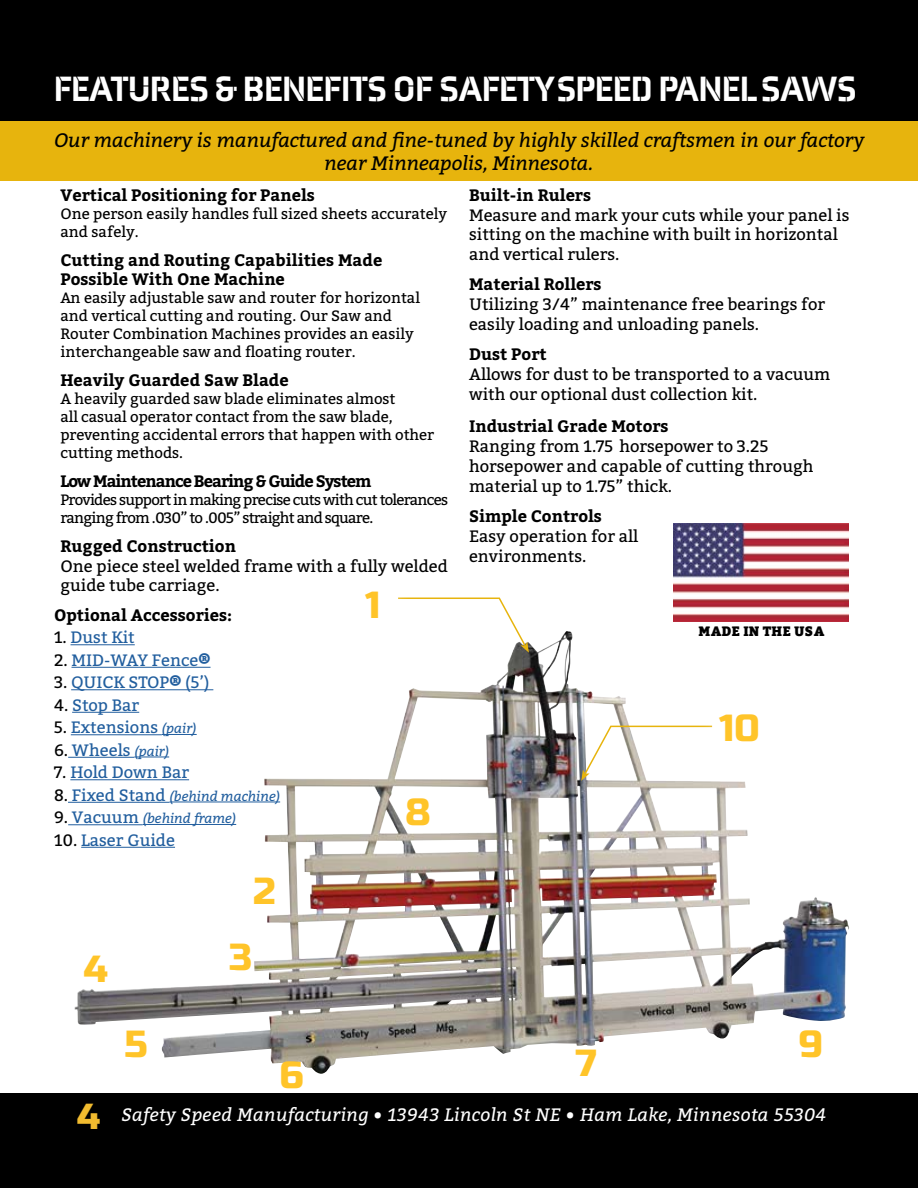
<style>
.page{position:relative;width:918px;height:1188px;background:#fff}
.page>*{position:absolute;margin:0;border:0;box-sizing:border-box;transform-origin:0 0}
.t1{font:600 51px "Dapifer";letter-spacing:-.02em;color:#fff}
.TableOfContents{font:37.5px "Russo One";color:#ffc429}
.TableOfContents-2{font:900 36px "Axia Stencil";letter-spacing:-.02em;color:#fff}
.t2{font:italic 19.5px/23.4px "Bitter";color:#000;text-align:center}
.t3{font:italic 18px "Bitter";letter-spacing:.02em;color:#fff}
.t4{font:16.5px/19.8px "Bitter";color:#000}
.t5{font:700 16.5px/19.8px "Bitter";color:#000}
.t6{font:16.5px "Bitter";color:#215e9e}
.t7{font:700 16.5px "Bitter";letter-spacing:-.06em;color:#000}
.t8{font:15px/18px "Bitter";letter-spacing:-.005em;color:#000}
.t9{font:15px/18px "Bitter";letter-spacing:-.05em;color:#000}
.t10{font:italic 13.5px "Bitter";color:#215e9e}
.TableOfContents-3{font:900 13.5px "Bitter";letter-spacing:.01em;color:#000}
.s1{color:#000}
.s2{font-weight:900}
.s3{font-style:italic;font-size:13.5px}
.s4{font-style:normal;font-size:16.5px;color:#000}
.s5{font-style:normal;font-size:16.5px}
.s6{font-family:"Russo One";font-style:normal;font-size:36px;color:#f1bb2f}
</style>
<div class="page">
<div style="left:0;top:1093px;width:918px;height:95px;background:#000"></div>
<div style="left:0;top:0;width:918px;height:122px;background:#000"></div>
<div style="left:0;top:122px;width:918px;height:59px;background:#e7b40d"></div>
<hr style="left:71px;top:644px;width:64px;height:1px;background:#215e9e">
<hr style="left:71px;top:667px;width:140px;height:1px;background:#215e9e">
<hr style="left:71px;top:689px;width:142px;height:1px;background:#215e9e">
<hr style="left:72px;top:712px;width:67px;height:1px;background:#215e9e">
<hr style="left:71px;top:734px;width:91px;height:1px;background:#215e9e">
<hr style="left:68px;top:757px;width:66px;height:1px;background:#215e9e">
<hr style="left:70px;top:779px;width:119px;height:1px;background:#215e9e">
<hr style="left:68px;top:802px;width:102px;height:1px;background:#215e9e">
<hr style="left:68px;top:824px;width:75px;height:1px;background:#215e9e">
<img style="left:75px;top:634px;width:774px;height:440px">
<img style="left:674px;top:524px;width:174px;height:97px">
<svg style="left:581px;top:725px;width:133px;height:56px"></svg>
<svg style="left:397px;top:597px;width:132px;height:56px"></svg>
<h1 class="t1" style="left:313px;top:55px;width:321px">Product Name</h1>
<p class="TableOfContents-2" style="left:54px;top:67px;width:804px">FEATURES &amp; BENEFITS OF SAFETY SPEED PANEL SAWS</p>
<p class="t2" style="left:54px;top:128px;width:812px">Our machinery is manufactured and fine-tuned by highly skilled craftsmen in our factory near Minneapolis, Minnesota.</p>
<p class="t5" style="left:60px;top:186px;width:256px">Vertical Positioning for Panels</p>
<p class="t8" style="left:60px;top:204px;width:388px">One person easily handles full sized sheets accurately and safely.</p>
<p class="t5" style="left:60px;top:250px;width:323px">Cutting and Routing Capabilities Made<br>Possible With One Machine</p>
<p class="t8" style="left:60px;top:289px;width:361px">An easily adjustable saw and router for horizontal and vertical cutting and routing. Our Saw and Router Combination Machines provides an easily interchangeable saw and floating router.</p>
<p class="t5" style="left:60px;top:371px;width:230px">Heavily Guarded Saw Blade</p>
<p class="t8" style="left:60px;top:389px;width:375px">A heavily guarded saw blade eliminates almost<br>all casual operator contact from the saw blade, preventing accidental errors that happen with other cutting methods.</p>
<p class="t7" style="left:60px;top:470px;width:313px">Low Maintenance Bearing &amp; Guide System</p>
<p class="t9" style="left:60px;top:490px;width:389px">Provides support in making precise cuts with cut tolerances ranging from .030” to .005” straight and square.</p>
<p class="t5" style="left:60px;top:537px;width:177px">Rugged Construction</p>
<p class="t4" style="left:60px;top:555px;width:389px">One piece steel welded frame with a fully welded guide tube carriage.</p>
<p class="TableOfContents" style="left:365px;top:583px;width:17px">1</p>
<p class="t5" style="left:54px;top:605px;width:180px">Optional Accessories:</p>
<p class="t6" style="left:54px;top:625px;width:82px"><span class="s1">1.</span> Dust Kit</p>
<p class="t6" style="left:54px;top:648px;width:158px"><span class="s1">2.</span> MID-WAY Fence<span class="s2">®</span></p>
<p class="t6" style="left:54px;top:670px;width:157px"><span class="s1">3.</span> QUICK STOP<span class="s2">®</span> (5’)</p>
<p class="t6" style="left:54px;top:693px;width:87px"><span class="s1">4.</span> Stop Bar</p>
<p class="t6" style="left:54px;top:715px;width:144px"><span class="s1">5.</span> Extensions <span class="s3">(pair)</span></p>
<p class="t6" style="left:54px;top:738px;width:117px"><span class="s1">6.</span> Wheels <span class="s3">(pair)</span></p>
<p class="t6" style="left:54px;top:760px;width:137px"><span class="s1">7.</span> Hold Down Bar</p>
<p class="t10" style="left:54px;top:787px;width:228px"><span class="s4">8.</span> <span class="s5">Fixed Stand</span> (behind machine)</p>
<p class="t10" style="left:54px;top:810px;width:184px"><span class="s4">9.</span> <span class="s5">Vacuum</span> (behind frame)</p>
<p class="t6" style="left:54px;top:828px;width:123px"><span class="s1">10.</span> Laser Guide</p>
<p class="TableOfContents" style="left:405px;top:790px;width:27px">8</p>
<p class="TableOfContents" style="left:254px;top:869px;width:24px">2</p>
<p class="TableOfContents" style="left:83px;top:948px;width:26px">4</p>
<p class="TableOfContents" style="left:229px;top:936px;width:24px">3</p>
<p class="t5" style="left:469px;top:186px;width:124px">Built-in Rulers</p>
<p class="t4" style="left:469px;top:204px;width:382px">Measure and mark your cuts while your panel is sitting on the machine with built in horizontal and vertical rulers.</p>
<p class="t5" style="left:469px;top:275px;width:134px">Material Rollers</p>
<p class="t4" style="left:469px;top:294px;width:358px">Utilizing 3/4” maintenance free bearings for easily loading and unloading panels.</p>
<p class="t5" style="left:469px;top:345px;width:79px">Dust Port</p>
<p class="t4" style="left:469px;top:364px;width:363px">Allows for dust to be transported to a vacuum with our optional dust collection kit.</p>
<p class="t5" style="left:469px;top:417px;width:201px">Industrial Grade Motors</p>
<p class="t4" style="left:469px;top:436px;width:346px">Ranging from 1.75 horsepower to 3.25 horsepower and capable of cutting through material up to 1.75” thick.</p>
<p class="t5" style="left:469px;top:507px;width:134px">Simple Controls</p>
<p class="t4" style="left:469px;top:526px;width:171px">Easy operation for all environments.</p>
<p class="TableOfContents-3" style="left:699px;top:624px;width:127px">MADE IN THE USA</p>
<p class="TableOfContents" style="left:719px;top:707px;width:42px">10</p>
<p class="TableOfContents" style="left:125px;top:1022px;width:24px">5</p>
<p class="TableOfContents" style="left:280px;top:1053px;width:25px">6</p>
<p class="TableOfContents" style="left:576px;top:1042px;width:22px">7</p>
<p class="TableOfContents" style="left:799px;top:1022px;width:25px">9</p>
<p class="t3" style="left:77px;top:1103px;width:751px"><span class="s6">4</span> Safety Speed Manufacturing • 13943 Lincoln St NE • Ham Lake, Minnesota 55304</p>
</div>
